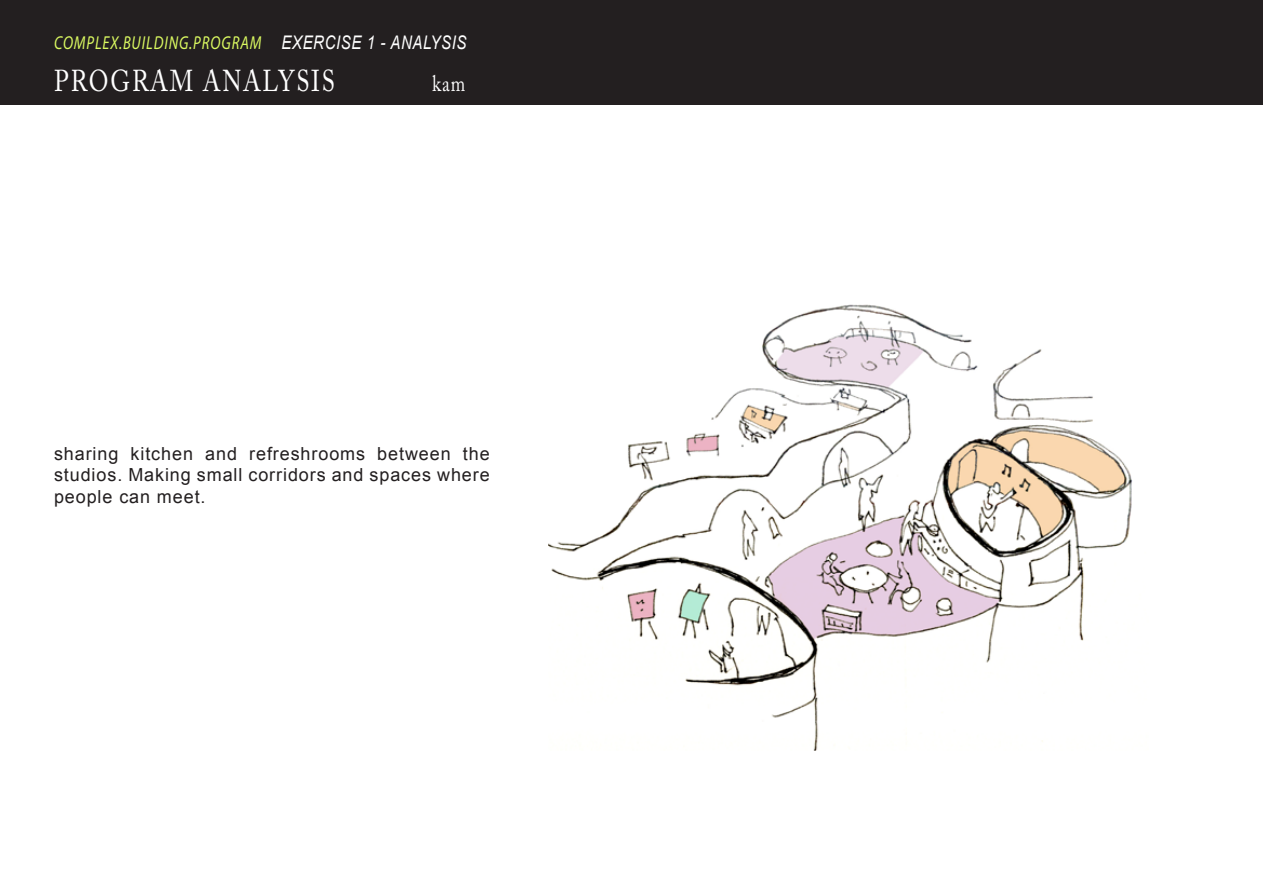
<style>
.page{position:relative;width:1263px;height:893px;background:#fff}
.page>*{position:absolute;margin:0;border:0;box-sizing:border-box;transform-origin:0 0}
.t1{font:30px "Adobe Caslon Pro";color:#fff;scale:.8 1}
.t2{font:22.5px "Adobe Caslon Pro";color:#fff;scale:.8 1}
.t3{font:italic 18.75px "Myriad Pro";letter-spacing:.06em;color:#dbfa61;scale:.8 1}
.t4{font:18px/21.6px "Arial";letter-spacing:.05em;color:#231f20;text-align:justify}
.s1{font-family:"Arial";color:#fff}
</style>
<div class="page">
<div style="left:0;top:0;width:1263px;height:104px;background:#231f20"></div>
<img style="left:549px;top:304px;width:584px;height:447px">
<p class="t3" style="left:54px;top:31px;width:517px">COMPLEX.BUILDING.PROGRAM <span class="s1">EXERCISE 1 - ANALYSIS</span></p>
<h1 class="t1" style="left:54px;top:63px;width:26px">PROGRAM</h1>
<h1 class="t1" style="left:203px;top:63px;width:23px">ANALYSIS</h1>
<p class="t2" style="left:432px;top:70px;width:43px">KAM</p>
<p class="t4" style="left:54px;top:443px;width:437px">sharing kitchen and refreshrooms between the studios. Making small corridors and spaces where people can meet.</p>
</div>
